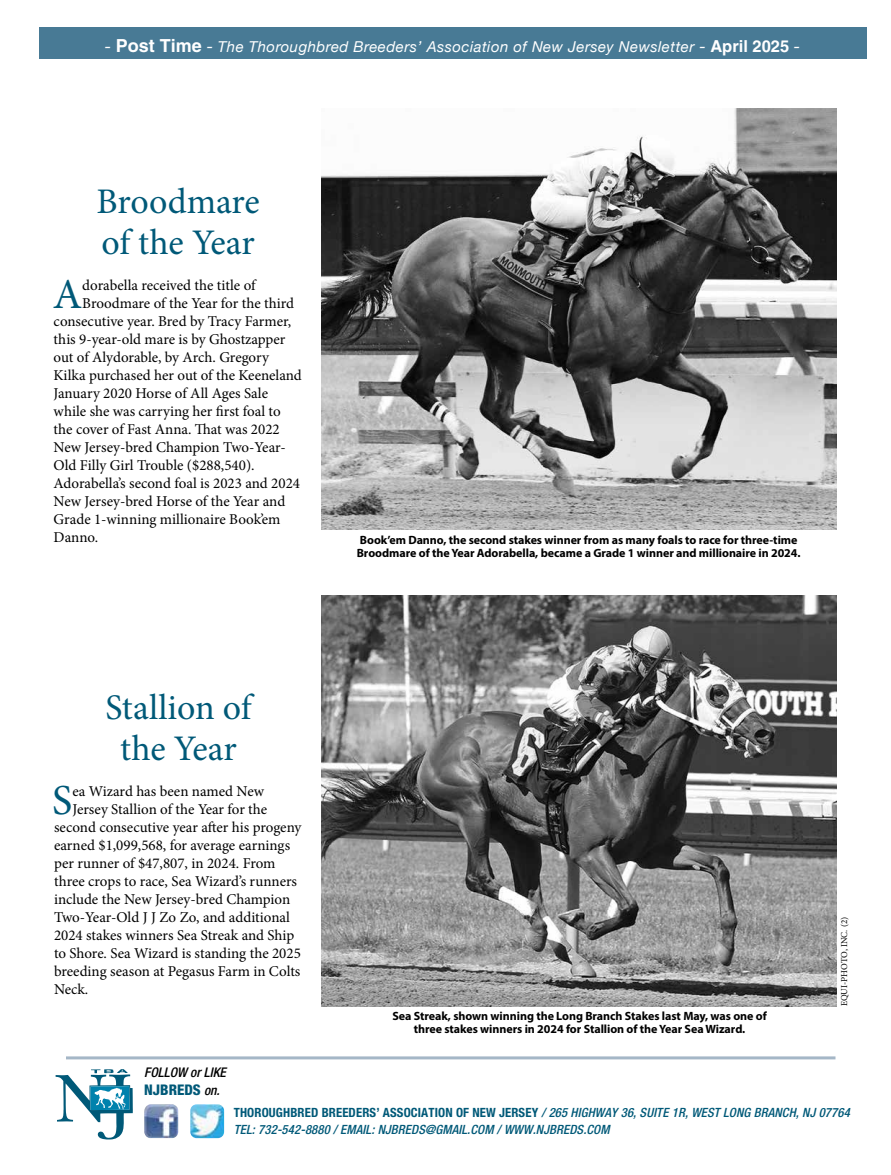
<style>
.page{position:relative;width:891px;height:1175px;background:#fff}
.page>*{position:absolute;margin:0;border:0;box-sizing:border-box;transform-origin:0 0}
.t1{font:42.75px "Minion Pro";color:#005978}
.t2{font:36px/40.5px "Minion Pro";letter-spacing:-.005em;color:#005978}
.t3{font:15px "Minion Pro";letter-spacing:-.005em;color:#000}
.t4{font:italic 15px "Helvetica Neue";letter-spacing:.03em;color:#fff}
.t5{font:14.7px "Helvetica Neue Heavy 2";color:#005978}
.t6{font:13.35px "Helvetica Neue Medium 2";color:#000}
.t7{font:12.75px/16.5px "Helvetica Neue Medium 2";letter-spacing:.01em;color:#005978}
.t8{font:700 12px/13.5px "Myriad Pro";letter-spacing:-.005em;color:#000;text-align:center}
.t9{font:9px "Minion Pro";letter-spacing:-.005em;color:#000}
.s1{font-size:16.5px}
.s2{font-family:"Helvetica";font-weight:700;font-style:normal;font-size:18px}
.s3{font-family:"Helvetica";font-weight:700;font-style:normal;font-size:16.5px}
.s4{font-family:"Helvetica Neue Medium 2";font-size:13.35px;color:#000}
.s5{font-family:"Helvetica Neue Bold 3"}
</style>
<div class="page">
<hr style="left:66px;top:1056px;width:770px;height:3px;background:#a5b7c7">
<svg style="left:56px;top:1069px;width:77px;height:70px"></svg>
<img style="left:144px;top:1104px;width:34px;height:34px">
<img style="left:190px;top:1104px;width:34px;height:34px">
<div style="left:39px;top:27px;width:827px;height:31px;background:#487a95"></div>
<img style="left:321px;top:108px;width:516px;height:421px">
<img style="left:321px;top:595px;width:516px;height:411px">
<p class="t4" style="left:105px;top:36px;width:697px"><span class="s1">-</span> <span class="s2">Post Time</span> <span class="s1">-</span> The Thoroughbred Breeders’ Association of New Jersey Newsletter <span class="s1">-</span> <span class="s3">April 2025</span> <span class="s1">-</span></p>
<h2 class="t2" style="left:97px;top:181px;width:165px">Broodmare of the Year</h2>
<h1 class="t1" style="left:53px;top:265px;width:31px">A</h1>
<p class="t3" style="left:82px;top:275px;width:175px">dorabella received the title of</p>
<p class="t3" style="left:82px;top:293px;width:213px">Broodmare of the Year for the third</p>
<p class="t3" style="left:54px;top:311px;width:239px">consecutive year. Bred by Tracy Farmer,</p>
<p class="t3" style="left:54px;top:329px;width:233px">this 9-year-old mare is by Ghostzapper</p>
<p class="t3" style="left:54px;top:347px;width:217px">out of Alydorable, by Arch. Gregory</p>
<p class="t3" style="left:54px;top:365px;width:250px">Kilka purchased her out of the Keeneland</p>
<p class="t3" style="left:54px;top:383px;width:216px">January 2020 Horse of All Ages Sale</p>
<p class="t3" style="left:54px;top:401px;width:229px">while she was carrying her first foal to</p>
<p class="t3" style="left:54px;top:419px;width:228px">the cover of Fast Anna. That was 2022</p>
<p class="t3" style="left:54px;top:437px;width:234px">New Jersey-bred Champion Two-Year-</p>
<p class="t3" style="left:54px;top:455px;width:202px">Old Filly Girl Trouble ($288,540).</p>
<p class="t3" style="left:54px;top:473px;width:248px">Adorabella’s second foal is 2023 and 2024</p>
<p class="t3" style="left:54px;top:491px;width:233px">New Jersey-bred Horse of the Year and</p>
<p class="t3" style="left:54px;top:509px;width:228px">Grade 1-winning millionaire Book’em</p>
<p class="t3" style="left:54px;top:527px;width:46px">Danno.</p>
<h2 class="t2" style="left:105px;top:687px;width:148px;text-align:center">Stallion of the Year</h2>
<h1 class="t1" style="left:52px;top:771px;width:22px">S</h1>
<p class="t3" style="left:72px;top:780px;width:193px">ea Wizard has been named New</p>
<p class="t3" style="left:72px;top:798px;width:196px">Jersey Stallion of the Year for the</p>
<p class="t3" style="left:54px;top:816px;width:249px">second consecutive year after his progeny</p>
<p class="t3" style="left:54px;top:834px;width:238px">earned $1,099,568, for average earnings</p>
<p class="t3" style="left:54px;top:852px;width:223px">per runner of $47,807, in 2024. From</p>
<p class="t3" style="left:54px;top:870px;width:245px">three crops to race, Sea Wizard’s runners</p>
<p class="t3" style="left:54px;top:888px;width:238px">include the New Jersey-bred Champion</p>
<p class="t3" style="left:54px;top:906px;width:237px">Two-Year-Old J J Zo Zo, and additional</p>
<p class="t3" style="left:54px;top:924px;width:242px">2024 stakes winners Sea Streak and Ship</p>
<p class="t3" style="left:54px;top:942px;width:248px">to Shore. Sea Wizard is standing the 2025</p>
<p class="t3" style="left:54px;top:960px;width:248px">breeding season at Pegasus Farm in Colts</p>
<p class="t3" style="left:54px;top:978px;width:36px">Neck.</p>
<p class="t6" style="left:144px;top:1063px;width:83px">FOLLOW or LIKE</p>
<p class="t5" style="left:144px;top:1080px;width:77px">NJBREDS <span class="s4">on.</span></p>
<p class="t8" style="left:357px;top:532px;width:445px;text-align:left">Book’em Danno, the second stakes winner from as many foals to race for three-time<br>Broodmare of the Year Adorabella, became a Grade 1 winner and millionaire in 2024.</p>
<p class="t8" style="left:392px;top:1008px;width:376px">Sea Streak, shown winning the Long Branch Stakes last May, was one of three stakes winners in 2024 for Stallion of the Year Sea Wizard.</p>
<p class="t9" style="left:838px;top:1006px;width:91px;rotate:-90deg">EQUI-PHOTO, INC. (2)</p>
<p class="t7" style="left:234px;top:1103px;width:617px"><span class="s5">THOROUGHBRED BREEDERS’ ASSOCIATION OF NEW JERSEY</span> / 265 HIGHWAY 36, SUITE 1R, WEST LONG BRANCH, NJ 07764<br>TEL: 732-542-8880 / EMAIL: NJBREDS@GMAIL.COM / WWW.NJBREDS.COM</p>
</div>
